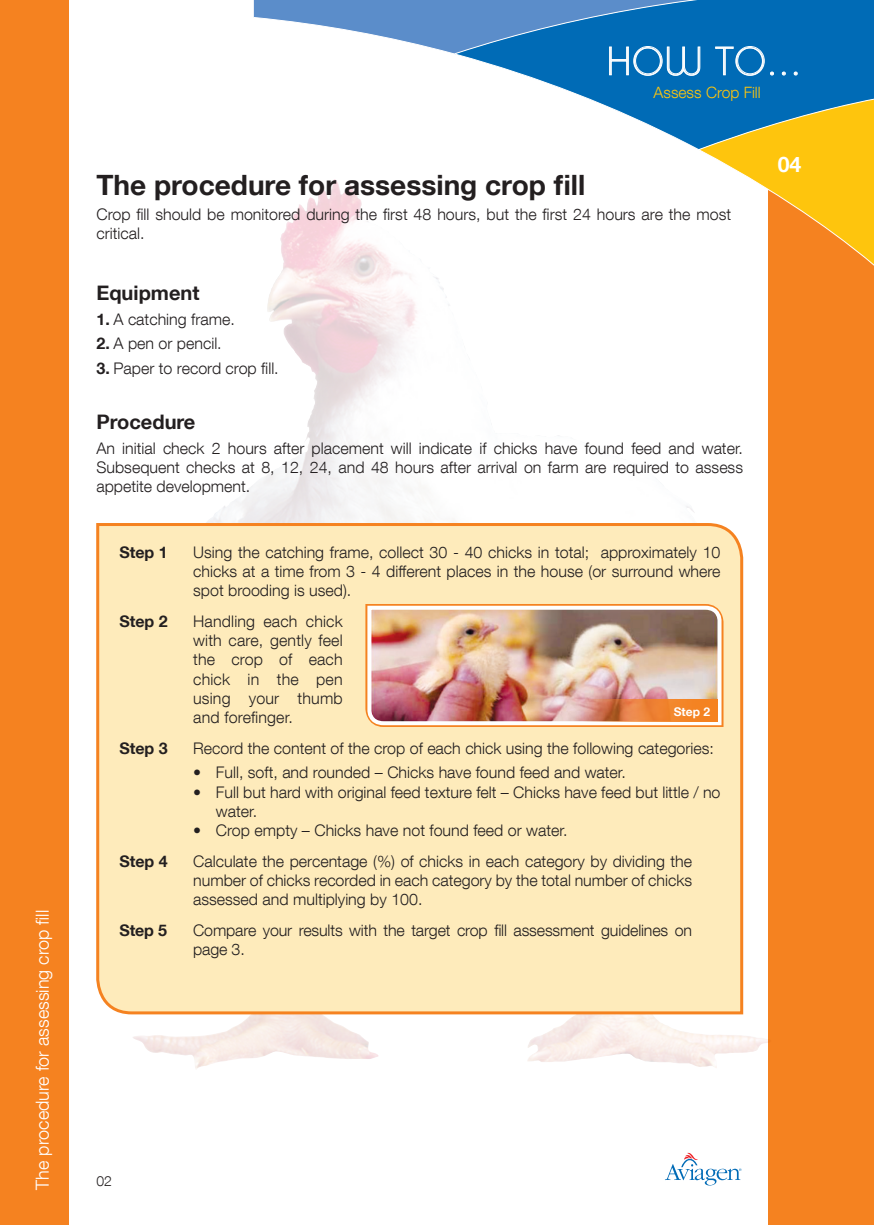
<style>
.page{position:relative;width:874px;height:1225px;background:#fff}
.page>*{position:absolute;margin:0;border:0;box-sizing:border-box;transform-origin:0 0}
.t1{font:300 39.8px "Bauhaus";color:#fff}
.t2{font:700 28px "Helvetica Neue LT Com";color:#231f20}
.t3{font:700 21.2px "Helvetica Neue LT Com";color:#fff}
.t4{font:700 20px "Helvetica Neue LT Com";color:#231f20}
.t5{font:300 18px "Helvetica Neue LT Com";color:#fff}
.t6{font:300 16px/19.2px "Helvetica Neue LT Com";color:#231f20;text-align:justify}
.t7{font:700 16px "Helvetica Neue LT Com";color:#231f20}
.t8{font:300 15.6px "Helvetica Neue LT Com";color:#fec50d}
.t9{font:300 14px "Helvetica Neue LT Com";color:#231f20}
.t10{font:700 12px "Helvetica Neue LT Com";color:#fff}
.s1{font-weight:700}
</style>
<div class="page">
<img style="left:267px;top:266px;width:65px;height:186px">
<div style="left:0;top:0;width:68px;height:1225px;background:#f58220"></div>
<div style="left:768px;top:0;width:105px;height:1225px;background:#f58220"></div>
<svg style="left:280px;top:0;width:593px;height:266px"></svg>
<svg style="left:254px;top:0;width:446px;height:76px"></svg>
<svg style="left:714px;top:45px;width:60px;height:31px;background:#2580c0"></svg>
<svg style="left:781px;top:71px;width:5px;height:5px"></svg>
<svg style="left:792px;top:71px;width:5px;height:5px"></svg>
<svg style="left:665px;top:1152px;width:76px;height:33px"></svg>
<div style="left:96px;top:521px;width:648px;height:495px;background:#feebbb"></div>
<div style="left:361px;top:600px;width:366px;height:131px;background:#feebbb"></div>
<img style="left:365px;top:604px;width:358px;height:123px">
<svg style="left:582px;top:699px;width:135px;height:22px;background:#e47f3c"></svg>
<p class="t5" style="left:31px;top:1189px;width:281px;rotate:-90deg">The procedure for assessing crop fill</p>
<p class="t1" style="left:606px;top:38px;width:196px">HOW TO...</p>
<p class="t8" style="left:653px;top:83px;width:109px">Assess Crop Fill</p>
<p class="t2" style="left:96px;top:168px;width:490px">The procedure for assessing crop fill</p>
<p class="t6" style="left:96px;top:205px;width:636px">Crop fill should be monitored during the first 48 hours, but the first 24 hours are the most critical.</p>
<p class="t4" style="left:96px;top:280px;width:104px">Equipment</p>
<p class="t6" style="left:96px;top:309px;width:140px"><span class="s1">1.</span> A catching frame.</p>
<p class="t6" style="left:96px;top:334px;width:127px"><span class="s1">2.</span> A pen or pencil.</p>
<p class="t6" style="left:96px;top:359px;width:184px"><span class="s1">3.</span> Paper to record crop fill.</p>
<p class="t4" style="left:96px;top:409px;width:100px">Procedure</p>
<p class="t6" style="left:96px;top:438px;width:647px">An initial check 2 hours after placement will indicate if chicks have found feed and water.<br>Subsequent checks at 8, 12, 24, and 48 hours after arrival on farm are required to assess appetite development.</p>
<p class="t7" style="left:119px;top:542px;width:50px">Step 1</p>
<p class="t6" style="left:193px;top:542px;width:528px">Using the catching frame, collect 30 - 40 chicks in total; approximately 10 chicks at a time from 3 - 4 different places in the house (or surround where spot brooding is used).</p>
<p class="t7" style="left:119px;top:611px;width:50px">Step 2</p>
<p class="t6" style="left:193px;top:611px;width:151px">Handling each chick with care, gently feel the crop of each chick in the pen using your thumb and forefinger.</p>
<p class="t7" style="left:119px;top:737px;width:50px">Step 3</p>
<p class="t6" style="left:193px;top:738px;width:522px">Record the content of the crop of each chick using the following categories:</p>
<p class="t6" style="left:193px;top:762px;width:434px"><span class="s1">•</span> Full, soft, and rounded – Chicks have found feed and water.</p>
<p class="t6" style="left:216px;top:782px;width:506px;text-indent:-23px"><span class="s1">•</span> Full but hard with original feed texture felt – Chicks have feed but little / no water.</p>
<p class="t6" style="left:193px;top:820px;width:375px"><span class="s1">•</span> Crop empty – Chicks have not found feed or water.</p>
<p class="t7" style="left:119px;top:850px;width:50px">Step 4</p>
<p class="t6" style="left:193px;top:851px;width:500px">Calculate the percentage (%) of chicks in each category by dividing the number of chicks recorded in each category by the total number of chicks assessed and multiplying by 100.</p>
<p class="t7" style="left:119px;top:919px;width:49px">Step 5</p>
<p class="t6" style="left:193px;top:920px;width:500px">Compare your results with the target crop fill assessment guidelines on page 3.</p>
<p class="t10" style="left:673px;top:704px;width:38px">Step 2</p>
<p class="t3" style="left:777px;top:151px;width:25px">04</p>
<p class="t9" style="left:96px;top:1172px;width:17px">02</p>
</div>
